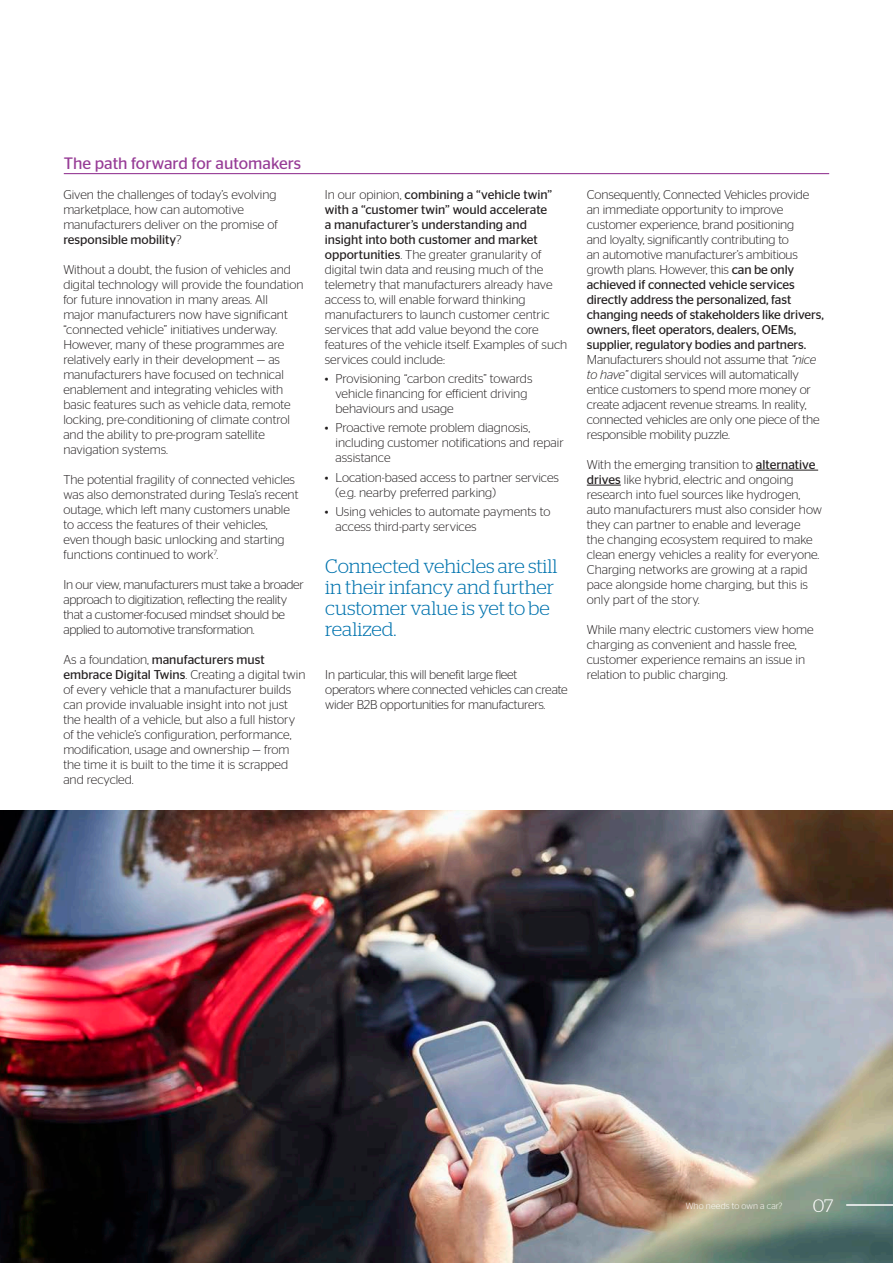
<style>
.page{position:relative;width:893px;height:1263px;background:#fff}
.page>*{position:absolute;margin:0;border:0;box-sizing:border-box;transform-origin:0 0}
.Quote___Inside_Body{font:300 19.5px/21px "Stag";color:#0073ae}
.Page_numbering{font:300 18px "Stag";color:#fff}
.Chapter_Title{font:16.5px "Stag Sans";color:#973c96}
.Body_Copy{font:300 12.75px/15px "Stag Sans";color:#231f20}
.Body_Copy-2{font:300 12.75px/15px "Stag Sans";letter-spacing:-.02em;color:#231f20}
.Small_Notes___Supers{font:300 9px "Stag Sans";letter-spacing:.015em;color:#fff}
.s1{font-weight:400}
.s2{font-style:italic}
</style>
<div class="page">
<img style="left:0;top:810px;width:893px;height:453px">
<hr style="left:64px;top:173px;width:765px;height:1px;background:#973c96">
<hr style="left:756px;top:470px;width:62px;height:1px;background:#231f20">
<hr style="left:587px;top:485px;width:34px;height:1px;background:#231f20">
<hr style="left:846px;top:1204px;width:47px;height:2px;background:#fff">
<p class="Chapter_Title" style="left:64px;top:154px;width:239px">The path forward for automakers</p>
<p class="Body_Copy" style="left:63px;top:187px;width:216px">Given the challenges of today’s evolving marketplace, how can automotive manufacturers deliver on the promise of <span class="s1">responsible mobility</span>?</p>
<p class="Body_Copy" style="left:63px;top:262px;width:242px">Without a doubt, the fusion of vehicles and digital technology will provide the foundation for future innovation in many areas. All<br>major manufacturers now have significant “connected vehicle” initiatives underway.<br>However, many of these programmes are relatively early in their development — as manufacturers have focused on technical enablement and integrating vehicles with basic features such as vehicle data, remote locking, pre-conditioning of climate control and the ability to pre-program satellite navigation systems.</p>
<p class="Body_Copy" style="left:63px;top:472px;width:237px">The potential fragility of connected vehicles was also demonstrated during Tesla’s recent outage, which left many customers unable to access the features of their vehicles,<br>even though basic unlocking and starting functions continued to work<sup>7</sup>.</p>
<p class="Body_Copy-2" style="left:63px;top:577px;width:242px">In our view, manufacturers must take a broader approach to digitization, reflecting the reality that a customer-focused mindset should be applied to automotive transformation.</p>
<p class="Body_Copy" style="left:63px;top:652px;width:244px">As a foundation, <span class="s1">manufacturers must embrace Digital Twins</span>. Creating a digital twin of every vehicle that a manufacturer builds can provide invaluable insight into not just the health of a vehicle, but also a full history of the vehicle’s configuration, performance, modification, usage and ownership — from the time it is built to the time it is scrapped and recycled.</p>
<p class="Body_Copy" style="left:325px;top:187px;width:244px">In our opinion, <span class="s1">combining a “vehicle twin” with a “customer twin” would accelerate<br>a manufacturer’s understanding and insight into both customer and market opportunities</span>. The greater granularity of digital twin data and reusing much of the telemetry that manufacturers already have access to, will enable forward thinking manufacturers to launch customer centric services that add value beyond the core features of the vehicle itself. Examples of such services could include:</p>
<p class="Body_Copy" style="left:335px;top:371px;width:198px;text-indent:-11px">• Provisioning “carbon credits” towards vehicle financing for efficient driving behaviours and usage</p>
<p class="Body_Copy" style="left:335px;top:420px;width:230px;text-indent:-11px">• Proactive remote problem diagnosis, including customer notifications and repair assistance</p>
<p class="Body_Copy" style="left:335px;top:469px;width:225px;text-indent:-11px">• Location-based access to partner services (e.g. nearby preferred parking)</p>
<p class="Body_Copy" style="left:335px;top:504px;width:216px;text-indent:-11px">• Using vehicles to automate payments to access third-party services</p>
<p class="Quote___Inside_Body" style="left:325px;top:555px;width:234px">Connected vehicles are still in their infancy and further customer value is yet to be realized.</p>
<p class="Body_Copy" style="left:325px;top:667px;width:244px">In particular, this will benefit large fleet operators where connected vehicles can create wider B2B opportunities for manufacturers.</p>
<p class="Body_Copy" style="left:587px;top:187px;width:239px">Consequently, Connected Vehicles provide an immediate opportunity to improve customer experience, brand positioning<br>and loyalty, significantly contributing to<br>an automotive manufacturer’s ambitious growth plans. However, this <span class="s1">can be only achieved if connected vehicle services directly address the personalized, fast changing needs of stakeholders like drivers, owners, fleet operators, dealers, OEMs, supplier, regulatory bodies and partners.<br></span>Manufacturers should not assume that <span class="s2">“nice to have”</span> digital services will automatically entice customers to spend more money or create adjacent revenue streams. In reality, connected vehicles are only one piece of the responsible mobility puzzle.</p>
<p class="Body_Copy" style="left:587px;top:457px;width:237px">With the emerging transition to <span class="s1">alternative drives</span> like hybrid, electric and ongoing research into fuel sources like hydrogen, auto manufacturers must also consider how they can partner to enable and leverage<br>the changing ecosystem required to make clean energy vehicles a reality for everyone.<br>Charging networks are growing at a rapid pace alongside home charging, but this is only part of the story.</p>
<p class="Body_Copy" style="left:587px;top:622px;width:228px">While many electric customers view home charging as convenient and hassle free, customer experience remains an issue in relation to public charging.</p>
<p class="Small_Notes___Supers" style="left:686px;top:1201px;width:98px">Who needs to own a car?</p>
<p class="Page_numbering" style="left:813px;top:1196px;width:22px">07</p>
</div>
